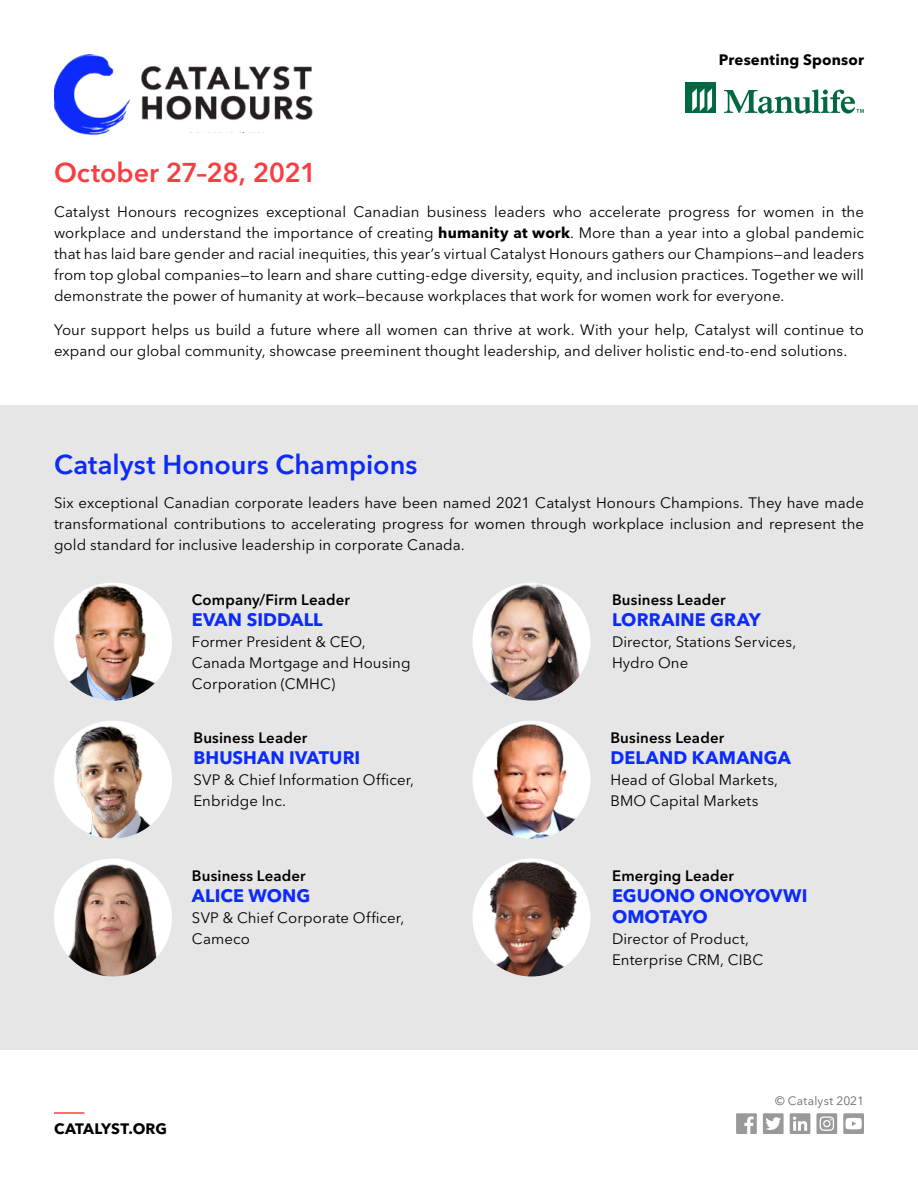
<style>
.page{position:relative;width:918px;height:1188px;background:#fff}
.page>*{position:absolute;margin:0;border:0;box-sizing:border-box;transform-origin:0 0}
.t1{font:600 27px "Avenir Next LT Pro";color:#0c2afa}
.t2{font:600 27px "Avenir Next LT Pro";letter-spacing:-.005em;color:#f93e42}
.t3{font:700 18px/21px "Avenir Next LT Pro";letter-spacing:.005em;color:#0c2afa}
.t4{font:15px/21px "Avenir Next LT Pro";letter-spacing:.005em;color:#000}
.t5{font:600 15px "Avenir Next LT Pro";letter-spacing:.01em;color:#000}
.t6{font:700 15px "Avenir Next LT Pro";letter-spacing:.01em;color:#000}
.t7{font:12px "Avenir Next LT Pro";letter-spacing:.02em;color:#666}
.s1{font-weight:700}
</style>
<div class="page">
<hr style="left:54px;top:1112px;width:30px;height:2px;background:#f93e42">
<img style="left:54px;top:54px;width:259px;height:82px">
<div style="left:176px;top:124px;width:111px;height:8px;background:#fff"></div>
<div style="left:685px;top:82px;width:31px;height:31px;background:#00693f"></div>
<svg style="left:692px;top:88px;width:20px;height:23px"></svg>
<svg style="left:724px;top:90px;width:140px;height:24px"></svg>
<div style="left:736px;top:1113px;width:21px;height:21px;background:#999"></div>
<svg style="left:744px;top:1116px;width:10px;height:18px"></svg>
<div style="left:763px;top:1113px;width:21px;height:21px;background:#999"></div>
<svg style="left:766px;top:1117px;width:15px;height:13px"></svg>
<div style="left:790px;top:1113px;width:20px;height:21px;background:#999"></div>
<svg style="left:793px;top:1116px;width:15px;height:15px"></svg>
<div style="left:816px;top:1113px;width:21px;height:21px;background:#999"></div>
<svg style="left:819px;top:1116px;width:15px;height:15px"></svg>
<div style="left:843px;top:1113px;width:21px;height:21px;background:#999"></div>
<svg style="left:845px;top:1118px;width:17px;height:11px"></svg>
<div style="left:0;top:405px;width:918px;height:645px;background:#e6e6e6"></div>
<img style="left:54px;top:859px;width:118px;height:118px;border-radius:59px">
<img style="left:54px;top:721px;width:118px;height:118px;border-radius:59px">
<img style="left:472px;top:583px;width:118px;height:118px;border-radius:59px">
<img style="left:472px;top:721px;width:118px;height:118px;border-radius:59px">
<img style="left:472px;top:859px;width:118px;height:118px;border-radius:59px">
<img style="left:54px;top:583px;width:118px;height:118px;border-radius:59px">
<p class="t6" style="left:719px;top:51px;width:147px">Presenting Sponsor</p>
<h1 class="t2" style="left:54px;top:157px;width:264px">October 27–28, 2021</h1>
<p class="t4" style="left:54px;top:201px;width:812px;text-align:justify">Catalyst Honours recognizes exceptional Canadian business leaders who accelerate progress for women in the workplace and understand the importance of creating <span class="s1">humanity at work</span>. More than a year into a global pandemic that has laid bare gender and racial inequities, this year’s virtual Catalyst Honours gathers our Champions—and leaders from top global companies—to learn and share cutting-edge diversity, equity, and inclusion practices. Together we will demonstrate the power of humanity at work—because workplaces that work for women work for everyone.</p>
<p class="t4" style="left:54px;top:320px;width:811px">Your support helps us build a future where all women can thrive at work. With your help, Catalyst will continue to expand our global community, showcase preeminent thought leadership, and deliver holistic end-to-end solutions.</p>
<h1 class="t1" style="left:54px;top:448px;width:365px">Catalyst Honours Champions</h1>
<p class="t4" style="left:54px;top:492px;width:812px;text-align:justify">Six exceptional Canadian corporate leaders have been named 2021 Catalyst Honours Champions. They have made transformational contributions to accelerating progress for women through workplace inclusion and represent the gold standard for inclusive leadership in corporate Canada.</p>
<p class="t5" style="left:192px;top:591px;width:160px">Company/Firm Leader</p>
<p class="t3" style="left:192px;top:609px;width:132px">EVAN SIDDALL</p>
<p class="t4" style="left:192px;top:632px;width:220px">Former President &amp; CEO,<br>Canada Mortgage and Housing<br>Corporation (CMHC)</p>
<p class="t5" style="left:194px;top:729px;width:115px">Business Leader</p>
<p class="t3" style="left:194px;top:747px;width:168px">BHUSHAN IVATURI</p>
<p class="t4" style="left:194px;top:770px;width:222px">SVP &amp; Chief Information Officer,<br>Enbridge Inc.</p>
<p class="t5" style="left:192px;top:867px;width:115px">Business Leader</p>
<p class="t3" style="left:192px;top:885px;width:120px">ALICE WONG</p>
<p class="t4" style="left:192px;top:908px;width:214px">SVP &amp; Chief Corporate Officer,<br>Cameco</p>
<p class="t6" style="left:54px;top:1120px;width:115px">CATALYST.ORG</p>
<p class="t5" style="left:612px;top:591px;width:115px">Business Leader</p>
<p class="t3" style="left:612px;top:609px;width:150px">LORRAINE GRAY</p>
<p class="t4" style="left:612px;top:632px;width:186px">Director, Stations Services,<br>Hydro One</p>
<p class="t5" style="left:610px;top:729px;width:115px">Business Leader</p>
<p class="t3" style="left:610px;top:747px;width:182px">DELAND KAMANGA</p>
<p class="t4" style="left:610px;top:770px;width:169px">Head of Global Markets,<br>BMO Capital Markets</p>
<p class="t5" style="left:612px;top:867px;width:124px">Emerging Leader</p>
<p class="t3" style="left:612px;top:885px;width:197px">EGUONO ONOYOVWI<br>OMOTAYO</p>
<p class="t4" style="left:612px;top:929px;width:153px">Director of Product,<br>Enterprise CRM, CIBC</p>
<p class="t7" style="left:775px;top:1094px;width:90px">© Catalyst 2021</p>
</div>
